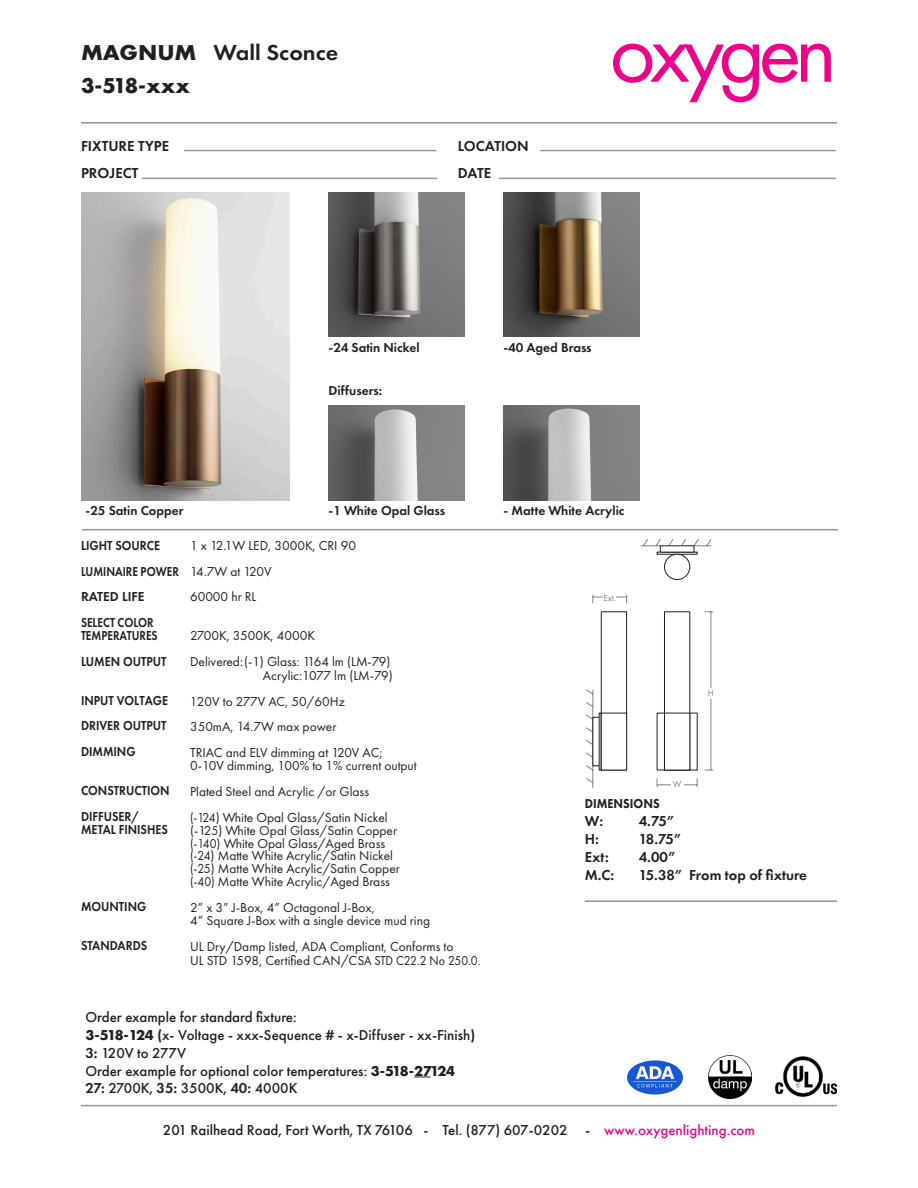
<style>
.page{position:relative;width:918px;height:1188px;background:#fff}
.page>*{position:absolute;margin:0;border:0;box-sizing:border-box;transform-origin:0 0}
.t1{font:89.7px "Futura PT";letter-spacing:-.075em;color:#ed028c}
.t2{font:600 22.35px "Futura PT";color:#231f20;scale:1.07 1}
.t3{font:700 22.35px "Futura PT";letter-spacing:-.045em;color:#231f20}
.t4{font:500 15px "Futura PT";color:#231f20}
.t5{font:600 15px "Futura PT";color:#231f20}
.t6{font:13.5px "Futura PT";color:#231f20}
.t7{font:13.5px/12.9px "Futura PT";color:#231f20;scale:.9 1}
.t8{font:600 13.5px "Futura PT";color:#231f20;scale:.9 1}
.t9{font:600 13.5px "Futura PT";color:#231f20}
.t10{font:600 13.5px "Futura PT";color:#231f20;scale:.84 1}
.t11{font:800 13.5px "Futura PT";color:#231f20;scale:.9 1}
.t12{font:9px "Futura PT";color:#808285}
.s1{font-weight:700}
.s2{font-weight:600}
.s3{color:#ed028c}
</style>
<div class="page">
<hr style="left:81px;top:122px;width:756px;height:2px;background:#939598">
<hr style="left:82px;top:529px;width:756px;height:1px;background:#939598">
<img style="left:81px;top:192px;width:209px;height:308px">
<hr style="left:142px;top:178px;width:295px;height:1px;background:#939598">
<hr style="left:499px;top:178px;width:337px;height:1px;background:#939598">
<hr style="left:540px;top:150px;width:296px;height:1px;background:#939598">
<hr style="left:184px;top:150px;width:252px;height:1px;background:#939598">
<img style="left:329px;top:192px;width:135px;height:145px">
<img style="left:329px;top:406px;width:135px;height:94px">
<img style="left:503px;top:406px;width:136px;height:94px">
<img style="left:503px;top:192px;width:136px;height:145px">
<hr style="left:81px;top:1105px;width:756px;height:1px;background:#939598">
<hr style="left:585px;top:900px;width:252px;height:2px;background:#939598">
<hr style="left:711px;top:612px;width:1px;height:158px;background:#808285">
<hr style="left:657px;top:785px;width:40px;height:1px;background:#808285">
<svg style="left:586px;top:689px;width:7px;height:99px"></svg>
<svg style="left:641px;top:539px;width:71px;height:7px"></svg>
<div style="left:592px;top:717px;width:8px;height:49px;border:1px solid #231f20"></div>
<div style="left:657px;top:552px;width:41px;height:3px;border:1px solid #231f20"></div>
<div style="left:705px;top:688px;width:12px;height:10px;background:#fff"></div>
<div style="left:671px;top:778px;width:12px;height:10px;background:#fff"></div>
<hr style="left:593px;top:597px;width:34px;height:1px;background:#808285">
<div style="left:603px;top:593px;width:13px;height:10px;background:#fff"></div>
<div style="left:664px;top:611px;width:26px;height:159px;border:1px solid #231f20"></div>
<div style="left:664px;top:713px;width:26px;height:57px;border:1px solid #231f20"></div>
<div style="left:601px;top:611px;width:26px;height:159px;border:1px solid #231f20"></div>
<div style="left:601px;top:713px;width:26px;height:57px;border:1px solid #231f20"></div>
<div style="left:664px;top:554px;width:26px;height:26px;border:1px solid #231f20;border-radius:50%"></div>
<svg style="left:414px;top:1077px;width:16px;height:1px"></svg>
<img style="left:626px;top:1060px;width:58px;height:35px">
<img style="left:775px;top:1057px;width:62px;height:40px">
<img style="left:708px;top:1056px;width:43px;height:43px">
<p class="t2" style="left:81px;top:39px;width:242px"><span class="s1">MAGNUM</span> Wall Sconce</p>
<p class="t3" style="left:81px;top:71px;width:110px">3-518-xxx</p>
<p class="t5" style="left:81px;top:136px;width:90px">FIXTURE TYPE</p>
<p class="t5" style="left:458px;top:136px;width:72px">LOCATION</p>
<p class="t5" style="left:81px;top:163px;width:59px">PROJECT</p>
<p class="t5" style="left:458px;top:163px;width:35px">DATE</p>
<p class="t1" style="left:609px;top:-1px;width:229px">oxygen</p>
<p class="t9" style="left:329px;top:339px;width:93px">-24 Satin Nickel</p>
<p class="t9" style="left:329px;top:382px;width:55px">Diffusers:</p>
<p class="t9" style="left:503px;top:339px;width:90px">-40 Aged Brass</p>
<p class="t9" style="left:329px;top:502px;width:118px">-1 White Opal Glass</p>
<p class="t9" style="left:86px;top:502px;width:100px">-25 Satin Copper</p>
<p class="t8" style="left:81px;top:537px;width:89px">LIGHT SOURCE</p>
<p class="t10" style="left:81px;top:563px;width:118px">LUMINAIRE POWER</p>
<p class="t9" style="left:81px;top:588px;width:65px">RATED LIFE</p>
<p class="t10" style="left:81px;top:614px;width:88px">SELECT COLOR</p>
<p class="t10" style="left:81px;top:627px;width:93px">TEMPERATURES</p>
<p class="t8" style="left:81px;top:653px;width:97px">LUMEN OUTPUT</p>
<p class="t8" style="left:81px;top:692px;width:98px">INPUT VOLTAGE</p>
<p class="t8" style="left:81px;top:717px;width:97px">DRIVER OUTPUT</p>
<p class="t8" style="left:81px;top:743px;width:62px">DIMMING</p>
<p class="t8" style="left:81px;top:782px;width:100px">CONSTRUCTION</p>
<p class="t8" style="left:81px;top:808px;width:66px">DIFFUSER/</p>
<p class="t8" style="left:81px;top:821px;width:98px">METAL FINISHES</p>
<p class="t6" style="left:190px;top:537px;width:167px">1 x 12.1W LED, 3000K, CRI 90</p>
<p class="t6" style="left:190px;top:563px;width:83px">14.7W at 120V</p>
<p class="t6" style="left:190px;top:589px;width:68px">60000 hr RL</p>
<p class="t6" style="left:190px;top:628px;width:126px">2700K, 3500K, 4000K</p>
<p class="t6" style="left:190px;top:654px;width:202px">Delivered:(-1) Glass: 1164 lm (LM-79)</p>
<p class="t6" style="left:263px;top:667px;width:131px">Acrylic:1077 lm (LM-79)</p>
<p class="t7" style="left:190px;top:695px;width:174px">120V to 277V AC, 50/60Hz</p>
<p class="t6" style="left:190px;top:719px;width:148px">350mA, 14.7W max power</p>
<p class="t6" style="left:190px;top:745px;width:194px">TRIAC and ELV dimming at 120V AC;</p>
<p class="t6" style="left:190px;top:758px;width:228px">0-10V dimming, 100% to 1% current output</p>
<p class="t6" style="left:190px;top:783px;width:180px">Plated Steel and Acrylic /or Glass</p>
<p class="t7" style="left:190px;top:811px;width:231px">(-124) White Opal Glass/Satin Nickel (-125) White Opal Glass/Satin Copper</p>
<p class="t7" style="left:190px;top:837px;width:218px">(-140) White Opal Glass/Aged Brass</p>
<p class="t7" style="left:190px;top:849px;width:227px">(-24) Matte White Acrylic/Satin Nickel</p>
<p class="t7" style="left:190px;top:862px;width:235px">(-25) Matte White Acrylic/Satin Copper</p>
<p class="t7" style="left:190px;top:875px;width:223px">(-40) Matte White Acrylic/Aged Brass</p>
<p class="t6" style="left:190px;top:900px;width:186px">2” x 3” J-Box, 4” Octagonal J-Box,</p>
<p class="t6" style="left:190px;top:912px;width:242px">4” Square J-Box with a single device mud ring</p>
<p class="t6" style="left:190px;top:939px;width:265px">UL Dry/Damp listed, ADA Compliant, Conforms to</p>
<p class="t6" style="left:190px;top:952px;width:292px">UL STD 1598, Certified CAN/CSA STD C22.2 No 250.0.</p>
<p class="t8" style="left:81px;top:898px;width:74px">MOUNTING</p>
<p class="t8" style="left:81px;top:937px;width:75px">STANDARDS</p>
<p class="t4" style="left:86px;top:1008px;width:213px">Order example for standard fixture:</p>
<p class="t4" style="left:86px;top:1026px;width:391px"><span class="s1">3-518-124</span> <span class="s2">(</span>x- Voltage - xxx-Sequence # - x-Diffuser - xx-Finish<span class="s2">)</span></p>
<p class="t4" style="left:86px;top:1044px;width:102px"><span class="s2">3:</span> 120V to 277V</p>
<p class="t4" style="left:86px;top:1061px;width:371px">Order example for optional color temperatures: <span class="s1">3-518-27124</span></p>
<p class="t4" style="left:86px;top:1079px;width:213px"><span class="s2">27:</span> 2700K, <span class="s2">35:</span> 3500K, <span class="s2">40:</span> 4000K</p>
<p class="t9" style="left:503px;top:502px;width:123px">- Matte White Acrylic</p>
<p class="t12" style="left:604px;top:593px;width:14px">Ext.</p>
<p class="t12" style="left:708px;top:688px;width:7px">H</p>
<p class="t12" style="left:673px;top:778px;width:10px">W</p>
<p class="t11" style="left:585px;top:795px;width:85px">DIMENSIONS</p>
<p class="t5" style="left:585px;top:812px;width:20px">W:</p>
<p class="t5" style="left:639px;top:812px;width:37px">4.75”</p>
<p class="t5" style="left:585px;top:830px;width:16px">H:</p>
<p class="t5" style="left:639px;top:830px;width:44px">18.75”</p>
<p class="t5" style="left:585px;top:848px;width:25px">Ext:</p>
<p class="t5" style="left:639px;top:848px;width:38px">4.00”</p>
<p class="t5" style="left:585px;top:866px;width:31px">M.C:</p>
<p class="t5" style="left:639px;top:866px;width:170px">15.38” From top of fixture</p>
<p class="t4" style="left:163px;top:1121px;width:594px">201 Railhead Road, Fort Worth, TX 76106 - Tel. (877) 607-0202 - <span class="s3">www.oxygenlighting.com</span></p>
</div>
